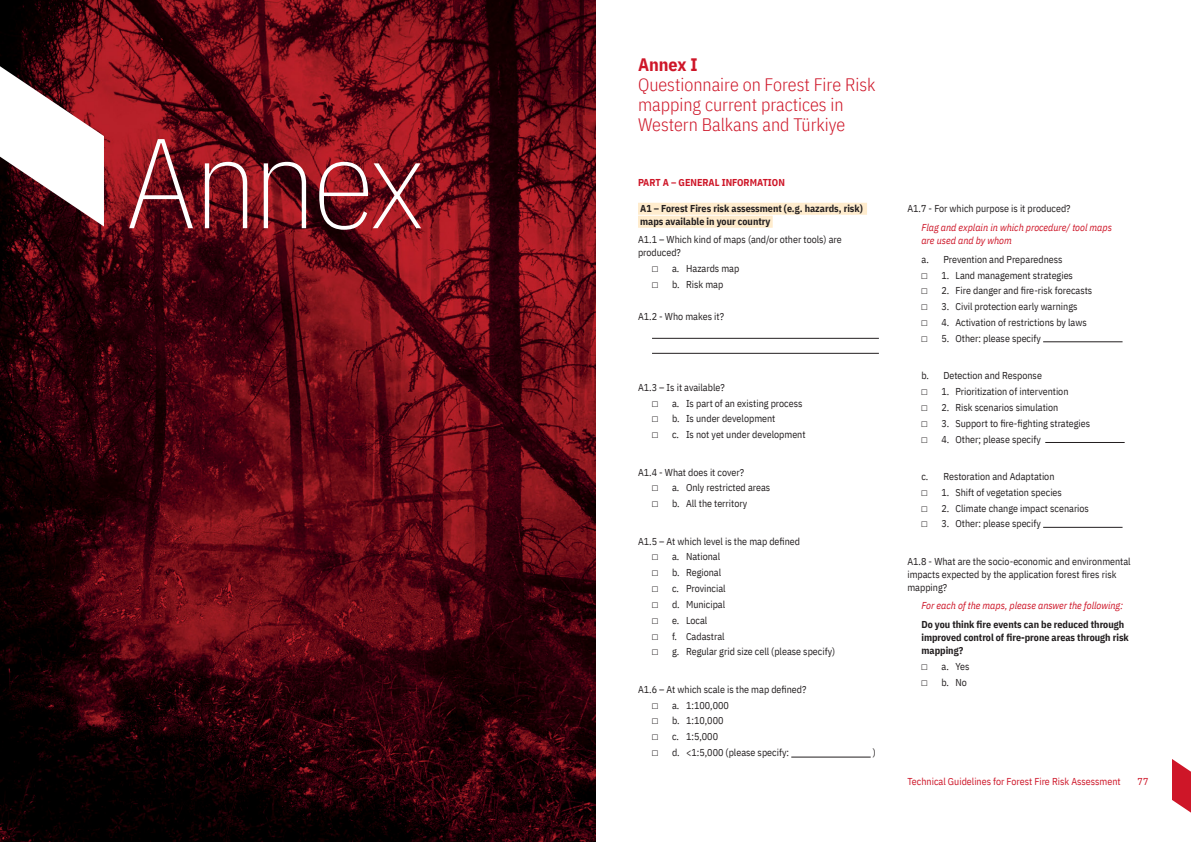
<style>
.page{position:relative;width:1191px;height:842px;background:#fff}
.page>*{position:absolute;margin:0;border:0;box-sizing:border-box;transform-origin:0 0}
.t1{font:200 127.6px "IBM Plex Sans Cond";letter-spacing:-.035em;color:#fff}
.t2{font:300 18px/20px "IBM Plex Sans Cond";color:#ce1628}
.t3{font:700 18px "IBM Plex Sans Cond";color:#ce1628}
.t4{font:10px/13px "IBM Plex Sans Cond";color:#231f20}
.t5{font:700 10px/13px "IBM Plex Sans Cond";color:#231f20}
.t6{font:italic 10px/13px "IBM Plex Sans Cond";color:#ce1628}
.t7{font:10px "IBM Plex Sans Cond";color:#ce1628}
.t8{font:700 10px "IBM Plex Sans Cond";color:#ce1628}
</style>
<div class="page">
<svg style="left:1172px;top:759px;width:19px;height:54px"></svg>
<div style="left:638px;top:203px;width:229px;height:12px;background:#ffeccd"></div>
<div style="left:638px;top:216px;width:134px;height:12px;background:#ffeccd"></div>
<hr style="left:652px;top:338px;width:227px;height:1px;background:#231f20">
<hr style="left:652px;top:353px;width:227px;height:1px;background:#231f20">
<hr style="left:791px;top:757px;width:79px;height:1px;background:#231f20">
<hr style="left:1043px;top:342px;width:79px;height:1px;background:#231f20">
<hr style="left:1045px;top:442px;width:79px;height:1px;background:#231f20">
<hr style="left:1043px;top:527px;width:79px;height:1px;background:#231f20">
<img style="left:0;top:0;width:595px;height:842px">
<svg style="left:0;top:66px;width:104px;height:160px"></svg>
<h1 class="t1" style="left:126px;top:88px;width:300px">Annex</h1>
<h2 class="t3" style="left:638px;top:50px;width:61px">Annex I</h2>
<h2 class="t2" style="left:638px;top:73px;width:239px">Questionnaire on Forest Fire Risk mapping current practices in<br>Western Balkans and Türkiye</h2>
<p class="t8" style="left:638px;top:174px;width:148px">PART A – GENERAL INFORMATION</p>
<p class="t5" style="left:640px;top:201px;width:224px">A1 – Forest Fires risk assessment (e.g. hazards, risk) maps available in your country</p>
<p class="t4" style="left:638px;top:233px;width:205px">A1.1 – Which kind of maps (and/or other tools) are produced?</p>
<p class="t4" style="left:672px;top:261px;width:69px">a. Hazards map</p>
<p class="t4" style="left:672px;top:277px;width:53px">b. Risk map</p>
<p class="t4" style="left:638px;top:309px;width:87px">A1.2 - Who makes it?</p>
<p class="t4" style="left:638px;top:380px;width:88px">A1.3 – Is it available?</p>
<p class="t4" style="left:672px;top:396px;width:132px">a. Is part of an existing process</p>
<p class="t4" style="left:672px;top:412px;width:105px">b. Is under development</p>
<p class="t4" style="left:672px;top:427px;width:135px">c. Is not yet under development</p>
<p class="t4" style="left:638px;top:465px;width:107px">A1.4 - What does it cover?</p>
<p class="t4" style="left:672px;top:481px;width:100px">a. Only restricted areas</p>
<p class="t4" style="left:672px;top:496px;width:77px">b. All the territory</p>
<p class="t4" style="left:638px;top:534px;width:164px">A1.5 – At which level is the map defined</p>
<p class="t4" style="left:672px;top:550px;width:50px">a. National</p>
<p class="t4" style="left:672px;top:565px;width:51px">b. Regional</p>
<p class="t4" style="left:672px;top:581px;width:55px">c. Provincial</p>
<p class="t4" style="left:672px;top:597px;width:55px">d. Municipal</p>
<p class="t4" style="left:672px;top:613px;width:37px">e. Local</p>
<p class="t4" style="left:672px;top:629px;width:54px">f. Cadastral</p>
<p class="t4" style="left:672px;top:644px;width:165px">g. Regular grid size cell (please specify)</p>
<p class="t4" style="left:638px;top:682px;width:170px">A1.6 – At which scale is the map defined?</p>
<p class="t4" style="left:672px;top:698px;width:58px">a. 1:100,000</p>
<p class="t4" style="left:672px;top:713px;width:53px">b. 1:10,000</p>
<p class="t4" style="left:672px;top:729px;width:48px">c. 1:5,000</p>
<p class="t4" style="left:672px;top:745px;width:119px">d. &lt;1:5,000 (please specify:</p>
<p class="t4" style="left:872px;top:745px;width:5px">)</p>
<p class="t4" style="left:907px;top:201px;width:165px">A1.7 - For which purpose is it produced?</p>
<p class="t6" style="left:921px;top:220px;width:192px">Flag and explain in which procedure/ tool maps are used and by whom</p>
<p class="t4" style="left:921px;top:252px;width:143px">a. Prevention and Preparedness</p>
<p class="t4" style="left:941px;top:268px;width:133px">1. Land management strategies</p>
<p class="t4" style="left:941px;top:283px;width:152px">2. Fire danger and fire-risk forecasts</p>
<p class="t4" style="left:941px;top:299px;width:138px">3. Civil protection early warnings</p>
<p class="t4" style="left:941px;top:315px;width:147px">4. Activation of restrictions by laws</p>
<p class="t4" style="left:941px;top:331px;width:101px">5. Other: please specify</p>
<p class="t4" style="left:921px;top:368px;width:122px">b. Detection and Response</p>
<p class="t4" style="left:941px;top:384px;width:128px">1. Prioritization of intervention</p>
<p class="t4" style="left:941px;top:400px;width:118px">2. Risk scenarios simulation</p>
<p class="t4" style="left:941px;top:416px;width:150px">3. Support to fire-fighting strategies</p>
<p class="t4" style="left:941px;top:432px;width:101px">4. Other; please specify</p>
<p class="t4" style="left:921px;top:469px;width:135px">c. Restoration and Adaptation</p>
<p class="t4" style="left:941px;top:485px;width:122px">1. Shift of vegetation species</p>
<p class="t4" style="left:941px;top:501px;width:149px">2. Climate change impact scenarios</p>
<p class="t4" style="left:941px;top:516px;width:101px">3. Other: please specify</p>
<p class="t4" style="left:907px;top:554px;width:225px">A1.8 - What are the socio-economic and environmental impacts expected by the application forest fires risk mapping?</p>
<p class="t6" style="left:921px;top:599px;width:203px">For each of the maps, please answer the following:</p>
<p class="t5" style="left:921px;top:617px;width:209px">Do you think fire events can be reduced through improved control of fire-prone areas through risk mapping?</p>
<p class="t4" style="left:941px;top:659px;width:30px">a. Yes</p>
<p class="t4" style="left:941px;top:675px;width:27px">b. No</p>
<p class="t7" style="left:907px;top:774px;width:215px">Technical Guidelines for Forest Fire Risk Assessment</p>
<p class="t7" style="left:1137px;top:774px;width:12px">77</p>
</div>
